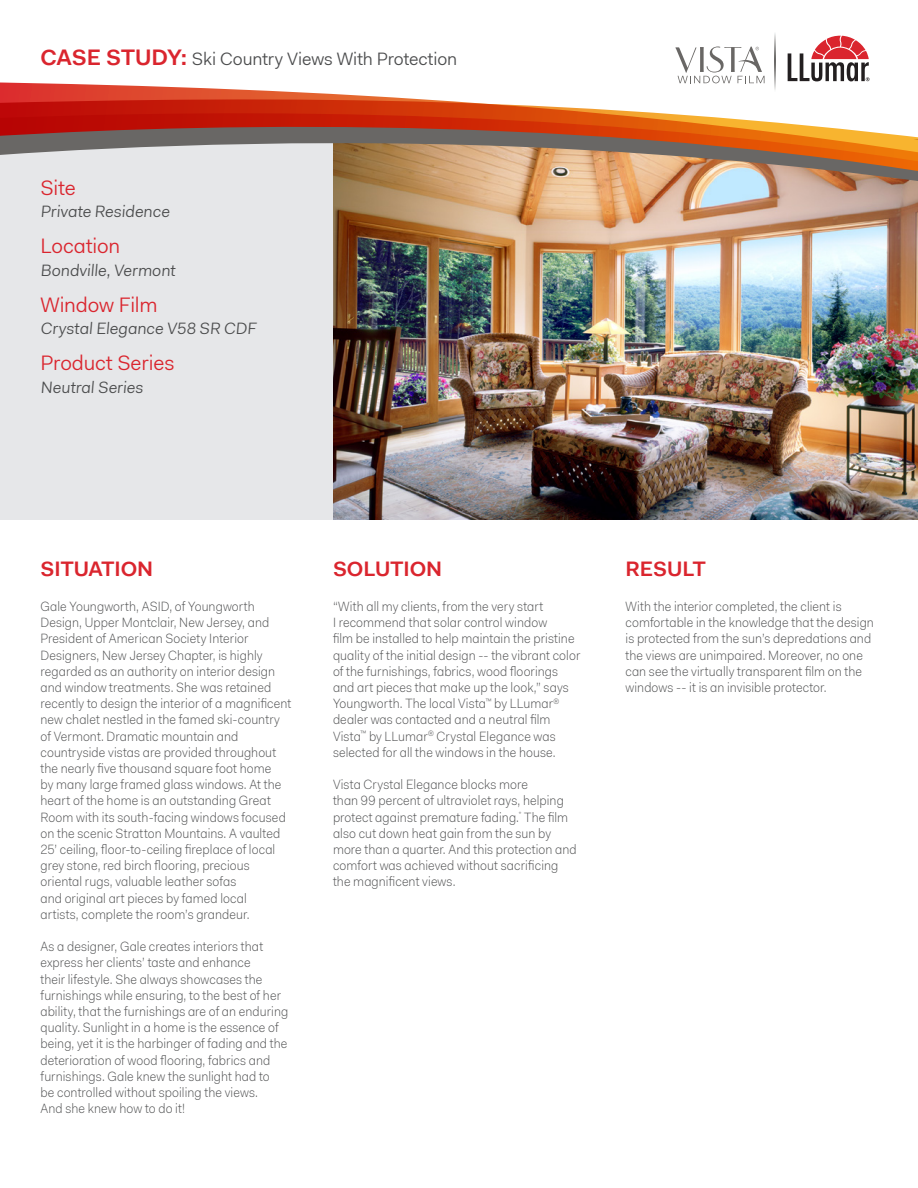
<style>
.page{position:relative;width:918px;height:1188px;background:#fff}
.page>*{position:absolute;margin:0;border:0;box-sizing:border-box;transform-origin:0 0}
.t1{font:21px "L Lumar Fakt Pro Blond";letter-spacing:-.005em;color:#da252e}
.t2{font:600 21px "L Lumar Fakt Pro";color:#da252e}
.t3{font:18px "L Lumar Fakt Pro Blond";letter-spacing:-.005em;color:#4b4c4d}
.t4{font:16.5px "L Lumar Fakt Pro Blond";color:#4b4c4d}
.t5{font:300 13.5px/16.2px "L Lumar Fakt Pro";letter-spacing:.005em;color:#4b4c4d;scale:.94 1}
.s1{font-family:"L Lumar Fakt Pro";font-weight:600;font-size:22.5px;color:#da252e}
</style>
<div class="page">
<img style="left:333px;top:293px;width:585px;height:227px">
<div style="left:0;top:138px;width:333px;height:382px;background:#e6e7e9"></div>
<img style="left:0;top:33px;width:918px;height:260px">
<p class="t3" style="left:40px;top:47px;width:418px"><span class="s1">CASE STUDY:</span> Ski Country Views With Protection</p>
<p class="t1" style="left:40px;top:173px;width:37px">Site</p>
<p class="t4" style="left:40px;top:200px;width:133px">Private Residence</p>
<p class="t1" style="left:40px;top:232px;width:81px">Location</p>
<p class="t4" style="left:40px;top:259px;width:138px">Bondville, Vermont</p>
<p class="t1" style="left:40px;top:290px;width:119px">Window Film</p>
<p class="t4" style="left:40px;top:317px;width:219px">Crystal Elegance V58 SR CDF</p>
<p class="t1" style="left:40px;top:349px;width:135px">Product Series</p>
<p class="t4" style="left:40px;top:376px;width:106px">Neutral Series</p>
<p class="t2" style="left:40px;top:555px;width:114px">SITUATION</p>
<p class="t5" style="left:40px;top:598px;width:268px">Gale Youngworth, ASID, of Youngworth Design, Upper Montclair, New Jersey, and President of American Society Interior Designers, New Jersey Chapter, is highly regarded as an authority on interior design and window treatments. She was retained recently to design the interior of a magnificent new chalet nestled in the famed ski-country of Vermont. Dramatic mountain and countryside vistas are provided throughout the nearly five thousand square foot home<br>by many large framed glass windows. At the heart of the home is an outstanding Great Room with its south-facing windows focused on the scenic Stratton Mountains. A vaulted 25’ ceiling, floor-to-ceiling fireplace of local grey stone, red birch flooring, precious oriental rugs, valuable leather sofas</p>
<p class="t5" style="left:40px;top:890px;width:224px">and original art pieces by famed local artists, complete the room’s grandeur.</p>
<p class="t5" style="left:40px;top:938px;width:265px">As a designer, Gale creates interiors that express her clients’ taste and enhance<br>their lifestyle. She always showcases the furnishings while ensuring, to the best of her ability, that the furnishings are of an enduring quality. Sunlight in a home is the essence of being, yet it is the harbinger of fading and the deterioration of wood flooring, fabrics and furnishings. Gale knew the sunlight had to<br>be controlled without spoiling the views.<br>And she knew how to do it!</p>
<p class="t2" style="left:333px;top:555px;width:111px">SOLUTION</p>
<p class="t5" style="left:333px;top:598px;width:265px">“With all my clients, from the very start<br>I recommend that solar control window<br>film be installed to help maintain the pristine quality of the initial design -- the vibrant color of the furnishings, fabrics, wood floorings and art pieces that make up the look,” says Youngworth. The local Vista<sup>™</sup> by LLumar<sup>® </sup>dealer was contacted and a neutral film Vista<sup>™</sup> by LLumar<sup>®</sup> Crystal Elegance was selected for all the windows in the house.</p>
<p class="t5" style="left:333px;top:776px;width:261px">Vista Crystal Elegance blocks more<br>than 99 percent of ultraviolet rays, helping protect against premature fading.<sup>*</sup> The film also cut down heat gain from the sun by more than a quarter. And this protection and comfort was achieved without sacrificing the magnificent views.</p>
<p class="t2" style="left:626px;top:555px;width:82px">RESULT</p>
<p class="t5" style="left:626px;top:598px;width:266px">With the interior completed, the client is comfortable in the knowledge that the design is protected from the sun’s depredations and the views are unimpaired. Moreover, no one can see the virtually transparent film on the windows -- it is an invisible protector.</p>
</div>
